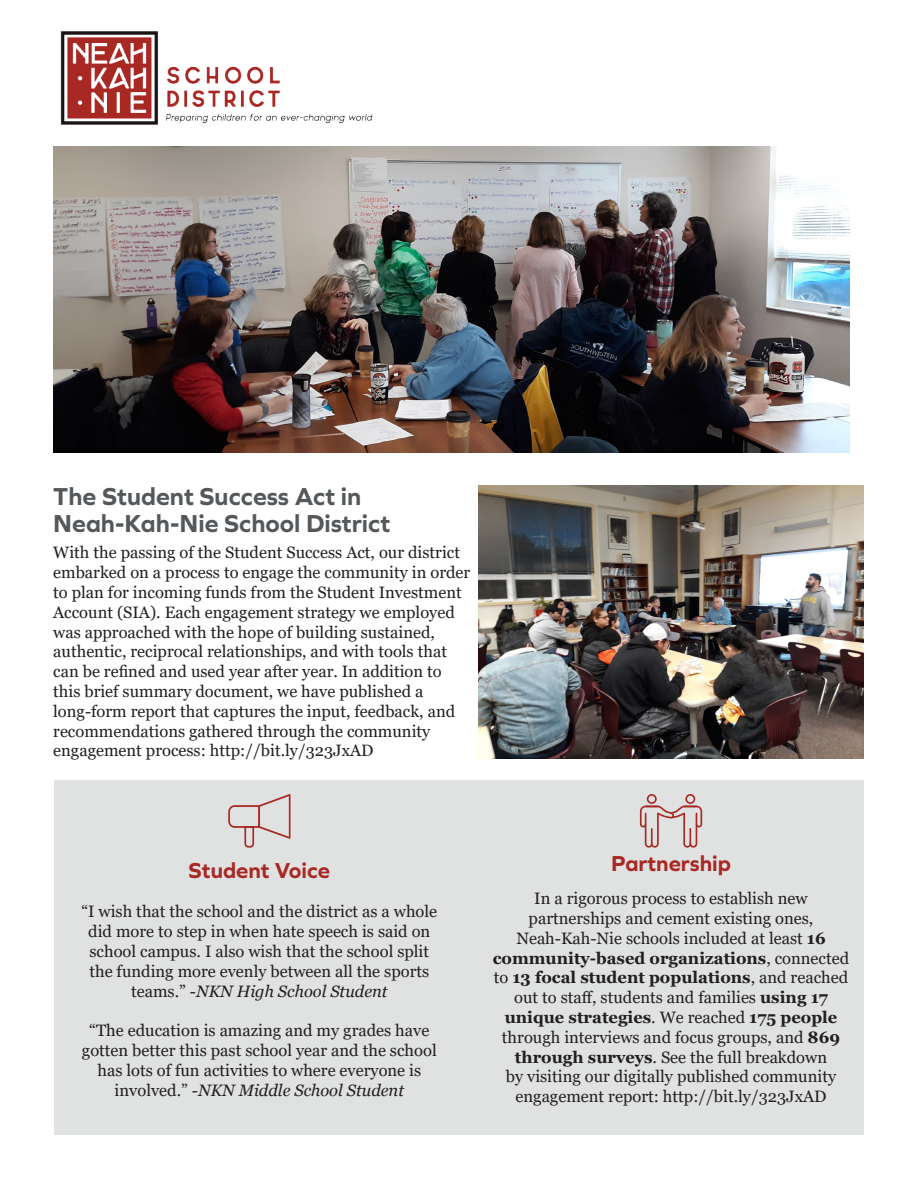
<style>
.page{position:relative;width:918px;height:1188px;background:#fff}
.page>*{position:absolute;margin:0;border:0;box-sizing:border-box;transform-origin:0 0}
.t1{font:700 25.5px/27px "Graphie";color:#54585a}
.t2{font:700 22.5px "Graphie";color:#a82823}
.t3{font:16.5px/19.8px "Georgia";color:#231f20;text-align:center}
.s1{font-style:italic}
.s2{font-weight:700}
</style>
<div class="page">
<div style="left:54px;top:780px;width:810px;height:355px;background:#e0e1e1"></div>
<img style="left:53px;top:147px;width:796px;height:305px">
<svg style="left:640px;top:794px;width:62px;height:54px"></svg>
<svg style="left:228px;top:794px;width:63px;height:54px"></svg>
<img style="left:60px;top:31px;width:313px;height:94px">
<img style="left:478px;top:486px;width:386px;height:273px">
<p class="t1" style="left:53px;top:482px;width:339px">The Student Success Act in<br>Neah-Kah-Nie School District</p>
<p class="t3" style="left:53px;top:543px;width:419px;text-align:left">With the passing of the Student Success Act, our district embarked on a process to engage the community in order to plan for incoming funds from the Student Investment Account (SIA). Each engagement strategy we employed was approached with the hope of building sustained, authentic, reciprocal relationships, and with tools that can be refined and used year after year. In addition to this brief summary document, we have published a long-form report that captures the input, feedback, and recommendations gathered through the community engagement process: http://bit.ly/323JxAD</p>
<p class="t2" style="left:189px;top:857px;width:143px">Student Voice</p>
<p class="t3" style="left:81px;top:902px;width:357px">“I wish that the school and the district as a whole did more to step in when hate speech is said on school campus. I also wish that the school split the funding more evenly between all the sports teams.” -<span class="s1">NKN High School Student</span></p>
<p class="t3" style="left:82px;top:1021px;width:356px">“The education is amazing and my grades have gotten better this past school year and the school has lots of fun activities to where everyone is involved.” <span class="s1">-NKN Middle School Student</span></p>
<p class="t2" style="left:611px;top:850px;width:121px">Partnership</p>
<p class="t3" style="left:493px;top:889px;width:358px">In a rigorous process to establish new partnerships and cement existing ones, Neah-Kah-Nie schools included at least <span class="s2">16 community-based organizations</span>, connected to <span class="s2">13 focal student populations</span>, and reached out to staff, students and families <span class="s2">using 17 unique strategies</span>. We reached <span class="s2">175 people </span>through interviews and focus groups, and <span class="s2">869 through surveys</span>. See the full breakdown<br>by visiting our digitally published community engagement report: http://bit.ly/323JxAD</p>
</div>
